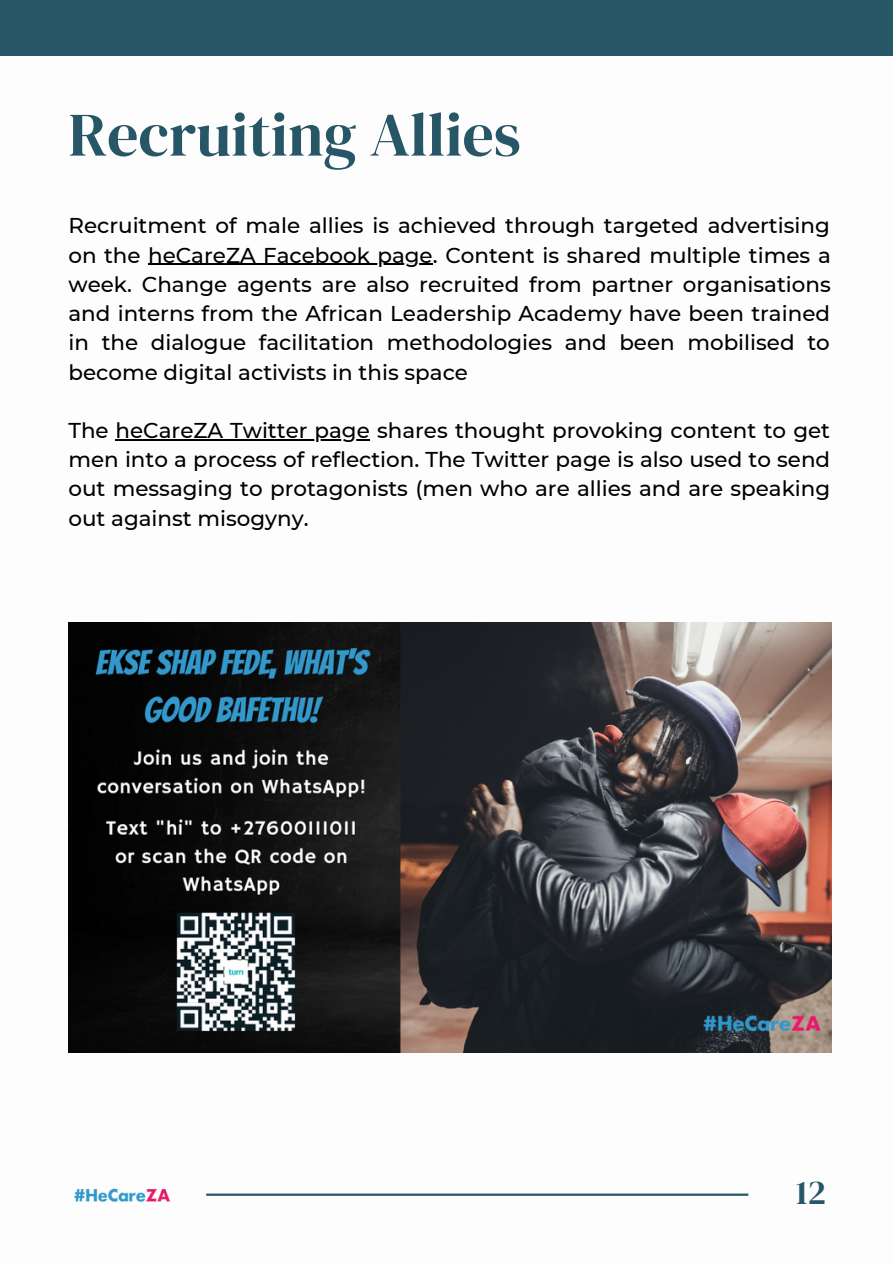
<style>
.page{position:relative;width:893px;height:1264px;background:#fff}
.page>*{position:absolute;margin:0;border:0;box-sizing:border-box;transform-origin:0 0}
.t1{font:61.65px "DM Serif Display";color:#275667}
.t2{font:34.2px "DM Serif Display";color:#275667}
.t3{font:500 21.45px/29.2px "Montserrat";color:#000;text-align:justify}
</style>
<div class="page">
<div style="left:0;top:0;width:892px;height:55px;background:#275667"></div>
<hr style="left:206px;top:1193px;width:542px;height:2px;background:#275667">
<img style="left:74px;top:1188px;width:97px;height:14px">
<img style="left:68px;top:622px;width:763px;height:430px">
<hr style="left:148px;top:264px;width:284px;height:1px;background:#000">
<hr style="left:116px;top:439px;width:254px;height:1px;background:#000">
<h1 class="t1" style="left:68px;top:92px;width:454px">Recruiting Allies</h1>
<p class="t3" style="left:68px;top:211px;width:763px">Recruitment of male allies is achieved through targeted advertising on the heCareZA Facebook page. Content is shared multiple times a week. Change agents are also recruited from partner organisations and interns from the African Leadership Academy have been trained in the dialogue facilitation methodologies and been mobilised to become digital activists in this space</p>
<p class="t3" style="left:68px;top:415px;width:763px">The heCareZA Twitter page shares thought provoking content to get men into a process of reflection. The Twitter page is also used to send out messaging to protagonists (men who are allies and are speaking out against misogyny.</p>
<h2 class="t2" style="left:795px;top:1168px;width:32px">12</h2>
</div>
